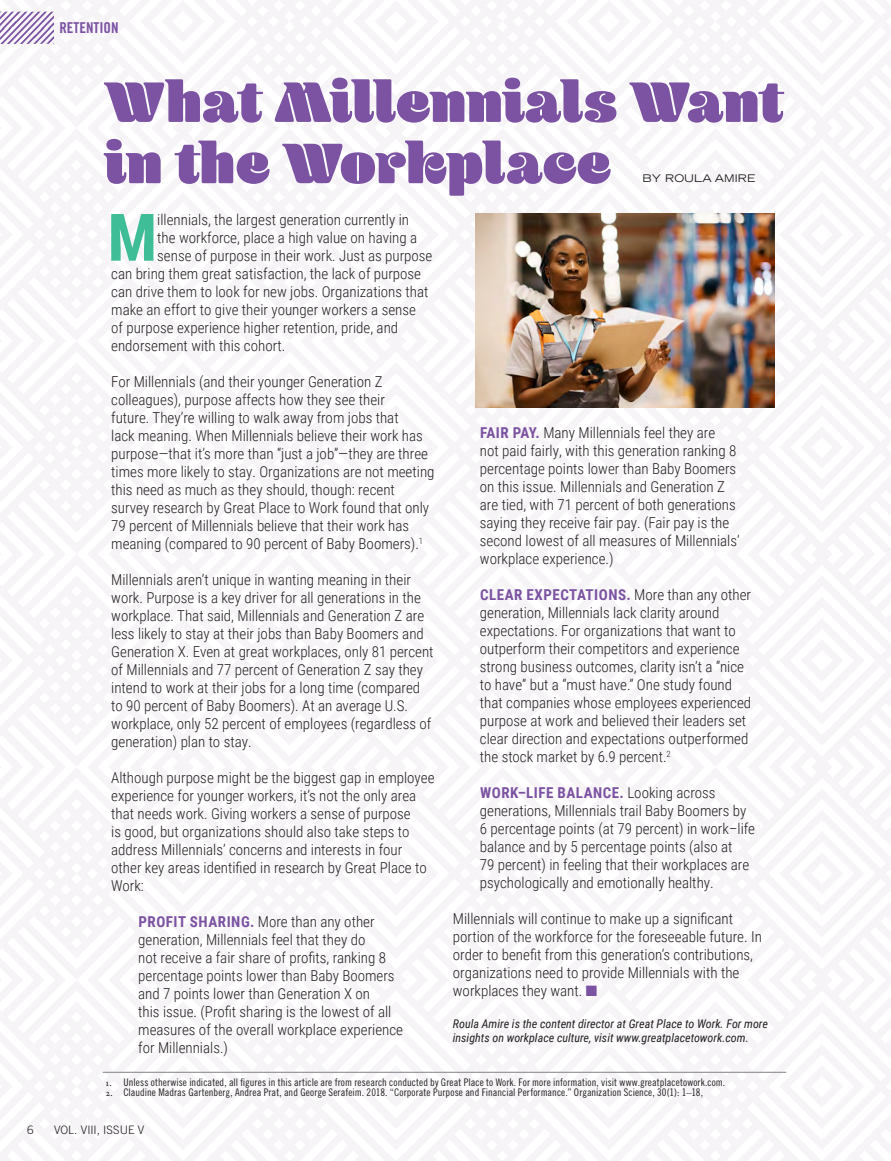
<style>
.page{position:relative;width:891px;height:1161px;background:#f8f5f8}
.page>*{position:absolute;margin:0;border:0;box-sizing:border-box;transform-origin:0 0}
.t1{font:700 65.7px "Roboto Condensed";color:#3ebd97}
.t2{font:900 59.25px/61.3px "Blenny";color:#7b53a2}
.t3{font:300 15px/18px "Roboto Condensed";color:#231f20}
.t4{font:15px "Trade Gothic LT Std Bd Cn 20";color:#7b53a2}
.t5{font:italic 12px/14.4px "Roboto Condensed";color:#231f20}
.t6{font:300 11.7px "Trade Gothic LT Std";color:#231f20}
.t7{font:10.5px "Trade Gothic LT Std Cn 18";letter-spacing:.01em;color:#231f20}
.t8{font:expanded 10.5px "Trade Gothic LT Std";color:#231f20}
.s1{font-weight:700;color:#7b53a2}
.s2{color:#7b53a2}
.s3{font-family:"Arno Pro"}
</style>
<div class="page">
<img style="left:0;top:12px;width:54px;height:32px">
<img style="left:476px;top:213px;width:298px;height:195px">
<hr style="left:103px;top:1072px;width:683px;height:1px;background:#808285">
<p class="t4" style="left:59px;top:19px;width:61px">RETENTION</p>
<h2 class="t2" style="left:105px;top:71px;width:680px">What Millennials Want in the Workplace</h2>
<p class="t8" style="left:643px;top:172px;width:114px">BY ROULA AMIRE</p>
<h1 class="t1" style="left:107px;top:191px;width:51px">M</h1>
<p class="t3" style="left:157px;top:210px;width:253px">illennials, the largest generation currently in</p>
<p class="t3" style="left:157px;top:228px;width:261px">the workforce, place a high value on having a</p>
<p class="t3" style="left:157px;top:246px;width:277px">sense of purpose in their work. Just as purpose</p>
<p class="t3" style="left:111px;top:264px;width:311px">can bring them great satisfaction, the lack of purpose</p>
<p class="t3" style="left:111px;top:282px;width:319px">can drive them to look for new jobs. Organizations that</p>
<p class="t3" style="left:111px;top:300px;width:306px">make an effort to give their younger workers a sense</p>
<p class="t3" style="left:111px;top:318px;width:288px">of purpose experience higher retention, pride, and</p>
<p class="t3" style="left:111px;top:336px;width:176px">endorsement with this cohort.</p>
<p class="t3" style="left:111px;top:372px;width:325px">For Millennials (and their younger Generation Z colleagues), purpose affects how they see their<br>future. They’re willing to walk away from jobs that<br>lack meaning. When Millennials believe their work has purpose—that it’s more than “just a job”—they are three times more likely to stay. Organizations are not meeting this need as much as they should, though: recent survey research by Great Place to Work found that only 79 percent of Millennials believe that their work has meaning (compared to 90 percent of Baby Boomers).<sup>1</sup></p>
<p class="t3" style="left:111px;top:570px;width:324px">Millennials aren’t unique in wanting meaning in their work. Purpose is a key driver for all generations in the workplace. That said, Millennials and Generation Z are less likely to stay at their jobs than Baby Boomers and Generation X. Even at great workplaces, only 81 percent of Millennials and 77 percent of Generation Z say they intend to work at their jobs for a long time (compared to 90 percent of Baby Boomers). At an average U.S. workplace, only 52 percent of employees (regardless of generation) plan to stay.</p>
<p class="t3" style="left:111px;top:768px;width:325px">Although purpose might be the biggest gap in employee experience for younger workers, it’s not the only area that needs work. Giving workers a sense of purpose<br>is good, but organizations should also take steps to address Millennials’ concerns and interests in four other key areas identified in research by Great Place to Work:</p>
<p class="t3" style="left:138px;top:912px;width:266px"><span class="s1">PROFIT SHARING.</span> More than any other generation, Millennials feel that they do<br>not receive a fair share of profits, ranking 8 percentage points lower than Baby Boomers and 7 points lower than Generation X on<br>this issue. (Profit sharing is the lowest of all measures of the overall workplace experience for Millennials.)</p>
<p class="t3" style="left:480px;top:423px;width:261px"><span class="s1">FAIR PAY.</span> Many Millennials feel they are<br>not paid fairly, with this generation ranking 8 percentage points lower than Baby Boomers on this issue. Millennials and Generation Z are tied, with 71 percent of both generations saying they receive fair pay. (Fair pay is the second lowest of all measures of Millennials’ workplace experience.)</p>
<p class="t3" style="left:480px;top:585px;width:273px"><span class="s1">CLEAR EXPECTATIONS.</span> More than any other generation, Millennials lack clarity around expectations. For organizations that want to outperform their competitors and experience strong business outcomes, clarity isn’t a “nice to have” but a “must have.” One study found that companies whose employees experienced purpose at work and believed their leaders set clear direction and expectations outperformed the stock market by 6.9 percent.<sup>2</sup></p>
<p class="t3" style="left:480px;top:783px;width:277px"><span class="s1">WORK–LIFE BALANCE.</span> Looking across generations, Millennials trail Baby Boomers by 6 percentage points (at 79 percent) in work–life balance and by 5 percentage points (also at<br>79 percent) in feeling that their workplaces are psychologically and emotionally healthy.</p>
<p class="t3" style="left:453px;top:909px;width:311px">Millennials will continue to make up a significant portion of the workforce for the foreseeable future. In order to benefit from this generation’s contributions, organizations need to provide Millennials with the workplaces they want. <span class="s2">■</span></p>
<p class="t5" style="left:453px;top:1016px;width:317px">Roula Amire is the content director at Great Place to Work. For more insights on workplace culture, visit www.greatplacetowork.com.</p>
<p class="t7" style="left:106px;top:1076px;width:621px"><span class="s3">1.</span> Unless otherwise indicated, all figures in this article are from research conducted by Great Place to Work. For more information, visit www.greatplacetowork.com.</p>
<p class="t7" style="left:106px;top:1086px;width:599px"><span class="s3">2.</span> Claudine Madras Gartenberg, Andrea Prat, and George Serafeim. 2018. “Corporate Purpose and Financial Performance.” Organization Science, 30(1): 1–18,</p>
<p class="t6" style="left:27px;top:1123px;width:8px">6</p>
<p class="t6" style="left:54px;top:1123px;width:92px">VOL. VIII, ISSUE V</p>
</div>
